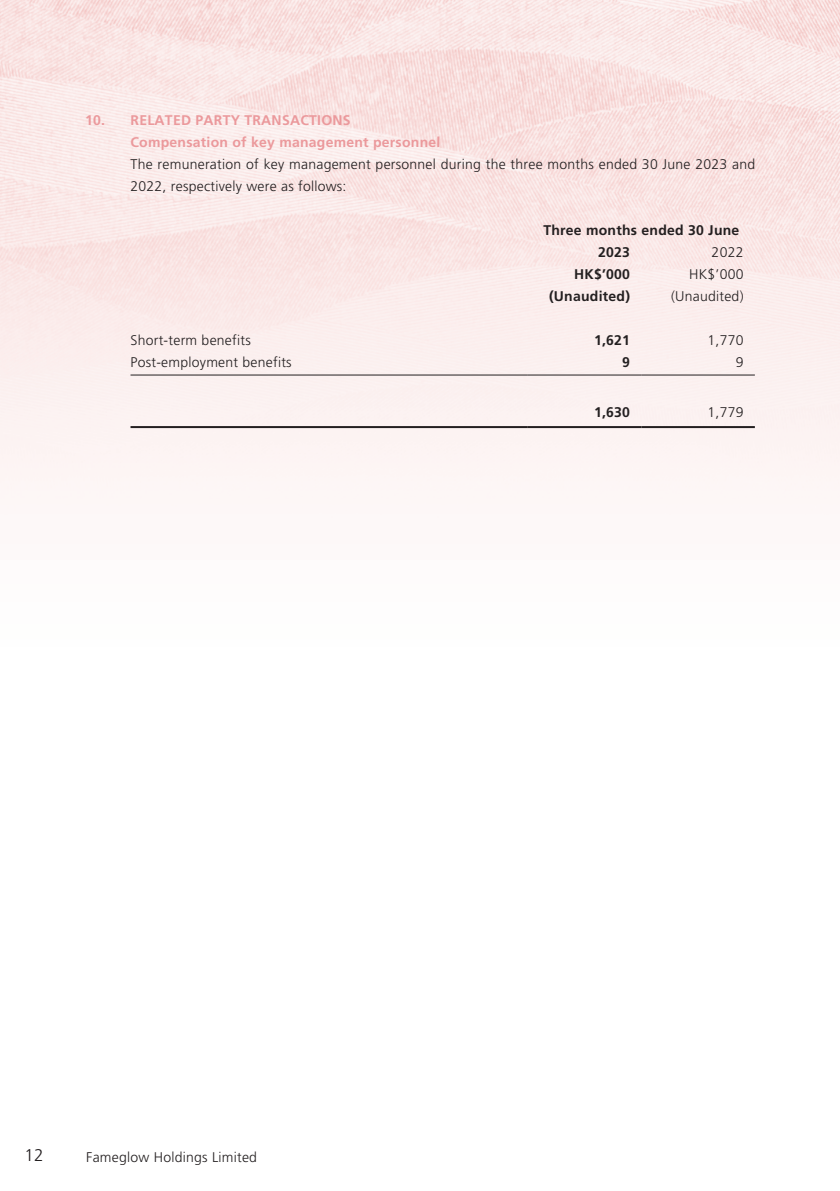
<style>
.page{position:relative;width:840px;height:1191px;background:#fff}
.page>*{position:absolute;margin:0;border:0;box-sizing:border-box;transform-origin:0 0}
.t1{font:300 17px "Frutiger LT Std";color:#231f20}
._06_Notes{font:300 14px/22px "Frutiger LT Std";letter-spacing:.015em;color:#231f20}
._51_N_Table_txt{font:300 14px "Frutiger LT Std";letter-spacing:.015em;color:#231f20}
._51_N_Table_txt-2{font:700 14px "Frutiger LT Std";letter-spacing:.015em;color:#231f20}
._08_NH2{font:700 14px "Frutiger LT Std";letter-spacing:.015em;color:#eb999c}
._07_NH1{font:700 14px "Frutiger LT Std";letter-spacing:.015em;color:#eb999c}
</style>
<div class="page">
<img style="left:0;top:0;width:839px;height:490px">
<hr style="left:130px;top:374px;width:397px;height:1px;background:#231f20">
<hr style="left:527px;top:374px;width:114px;height:1px;background:#231f20">
<hr style="left:641px;top:374px;width:113px;height:1px;background:#231f20">
<hr style="left:130px;top:426px;width:397px;height:2px;background:#231f20">
<hr style="left:527px;top:426px;width:114px;height:2px;background:#231f20">
<hr style="left:641px;top:426px;width:113px;height:2px;background:#231f20">
<p class="_07_NH1" style="left:85px;top:112px;width:267px">10. RELATED PARTY TRANSACTIONS</p>
<p class="_08_NH2" style="left:130px;top:134px;width:311px">Compensation of key management personnel</p>
<p class="_06_Notes" style="left:130px;top:153px;width:626px">The remuneration of key management personnel during the three months ended 30 June 2023 and<br>2022, respectively were as follows:</p>
<p class="_51_N_Table_txt-2" style="left:543px;top:222px;width:197px">Three months ended 30 June</p>
<p class="_51_N_Table_txt-2" style="left:597px;top:244px;width:33px">2023</p>
<p class="_51_N_Table_txt" style="left:711px;top:244px;width:33px">2022</p>
<p class="_51_N_Table_txt-2" style="left:573px;top:266px;width:57px">HK$’000</p>
<p class="_51_N_Table_txt" style="left:688px;top:266px;width:56px">HK$’000</p>
<p class="_51_N_Table_txt-2" style="left:548px;top:288px;width:82px">(Unaudited)</p>
<p class="_51_N_Table_txt" style="left:670px;top:288px;width:74px">(Unaudited)</p>
<p class="_51_N_Table_txt" style="left:130px;top:332px;width:122px">Short-term benefits</p>
<p class="_51_N_Table_txt-2" style="left:593px;top:332px;width:37px">1,621</p>
<p class="_51_N_Table_txt" style="left:707px;top:332px;width:37px">1,770</p>
<p class="_51_N_Table_txt" style="left:130px;top:354px;width:163px">Post-employment benefits</p>
<p class="_51_N_Table_txt-2" style="left:621px;top:354px;width:9px">9</p>
<p class="_51_N_Table_txt" style="left:735px;top:354px;width:9px">9</p>
<p class="_51_N_Table_txt-2" style="left:593px;top:404px;width:37px">1,630</p>
<p class="_51_N_Table_txt" style="left:707px;top:404px;width:37px">1,779</p>
<p class="t1" style="left:25px;top:1145px;width:20px">12</p>
<p class="_06_Notes" style="left:86px;top:1145px;width:172px">Fameglow Holdings Limited</p>
</div>
